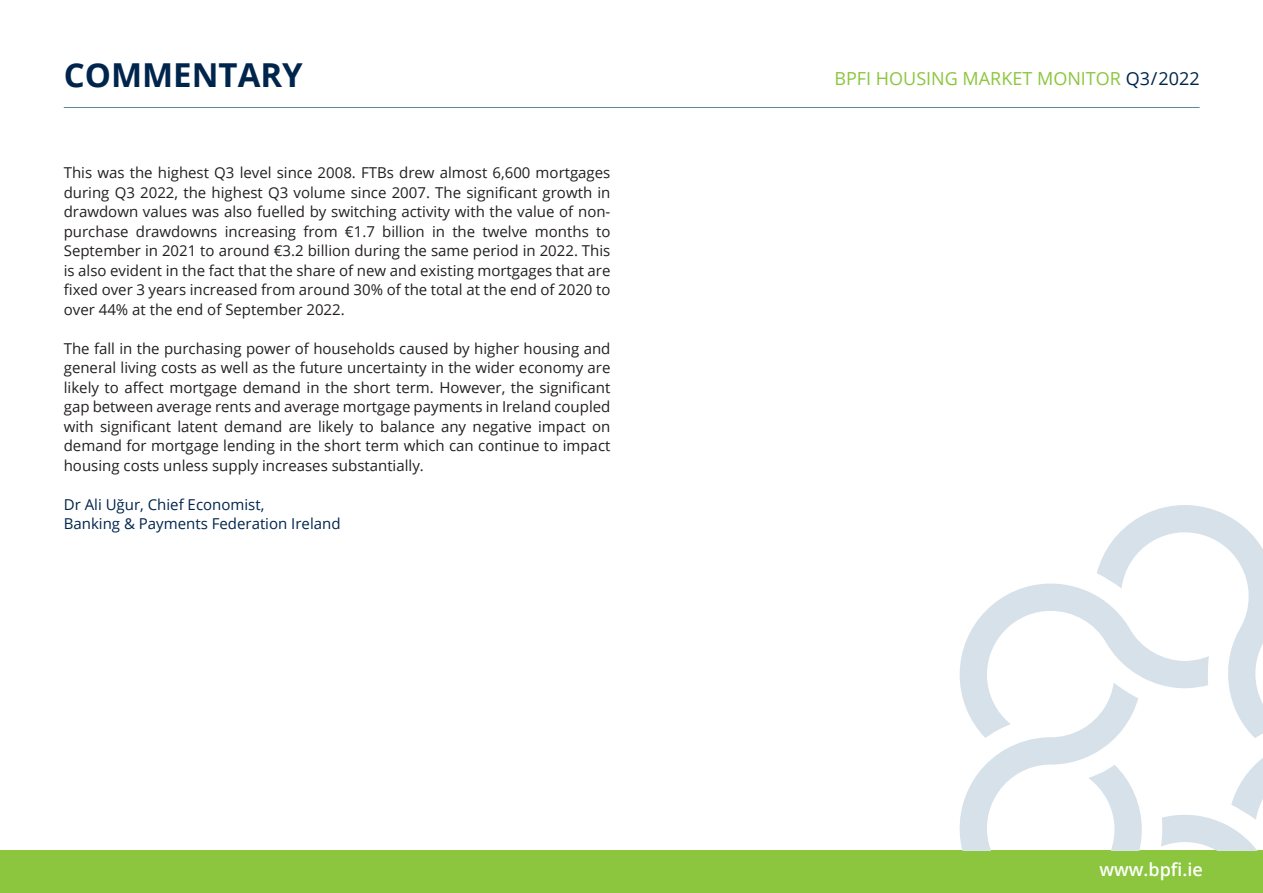
<style>
.page{position:relative;width:1263px;height:893px;background:#fff}
.page>*{position:absolute;margin:0;border:0;box-sizing:border-box;transform-origin:0 0}
.t1{font:700 33px "Open Sans";color:#00254c}
.t2{font:18px "Open Sans";color:#8bc63e}
.t3{font:600 18px "Open Sans";color:#fff}
.t4{font:15px/19.5px "Open Sans";color:#231f20;text-align:justify}
.t5{font:15px "Open Sans";color:#00254c}
.s1{color:#00254c}
</style>
<div class="page">
<div style="left:0;top:850px;width:1263px;height:43px;background:#8bc63e"></div>
<hr style="left:64px;top:107px;width:1135px;height:1px;background:#5c87a1">
<svg style="left:959px;top:505px;width:304px;height:345px"></svg>
<p class="t1" style="left:64px;top:51px;width:241px">COMMENTARY</p>
<p class="t2" style="left:834px;top:66px;width:367px">BPFI HOUSING MARKET MONITOR <span class="s1">Q3/2022</span></p>
<p class="t4" style="left:64px;top:163px;width:548px">This was the highest Q3 level since 2008. FTBs drew almost 6,600 mortgages during Q3 2022, the highest Q3 volume since 2007. The significant growth in drawdown values was also fuelled by switching activity with the value of non&shy;purchase drawdowns increasing from €1.7 billion in the twelve months to September in 2021 to around €3.2 billion during the same period in 2022. This is also evident in the fact that the share of new and existing mortgages that are fixed over 3 years increased from around 30% of the total at the end of 2020 to over 44% at the end of September 2022.</p>
<p class="t4" style="left:64px;top:338px;width:548px">The fall in the purchasing power of households caused by higher housing and general living costs as well as the future uncertainty in the wider economy are likely to affect mortgage demand in the short term. However, the significant gap between average rents and average mortgage payments in Ireland coupled with significant latent demand are likely to balance any negative impact on demand for mortgage lending in the short term which can continue to impact housing costs unless supply increases substantially.</p>
<p class="t5" style="left:64px;top:494px;width:202px">Dr Ali Uğur, Chief Economist,</p>
<p class="t5" style="left:64px;top:514px;width:278px">Banking &amp; Payments Federation Ireland</p>
<p class="t3" style="left:1099px;top:857px;width:105px">www.bpfi.ie</p>
</div>
